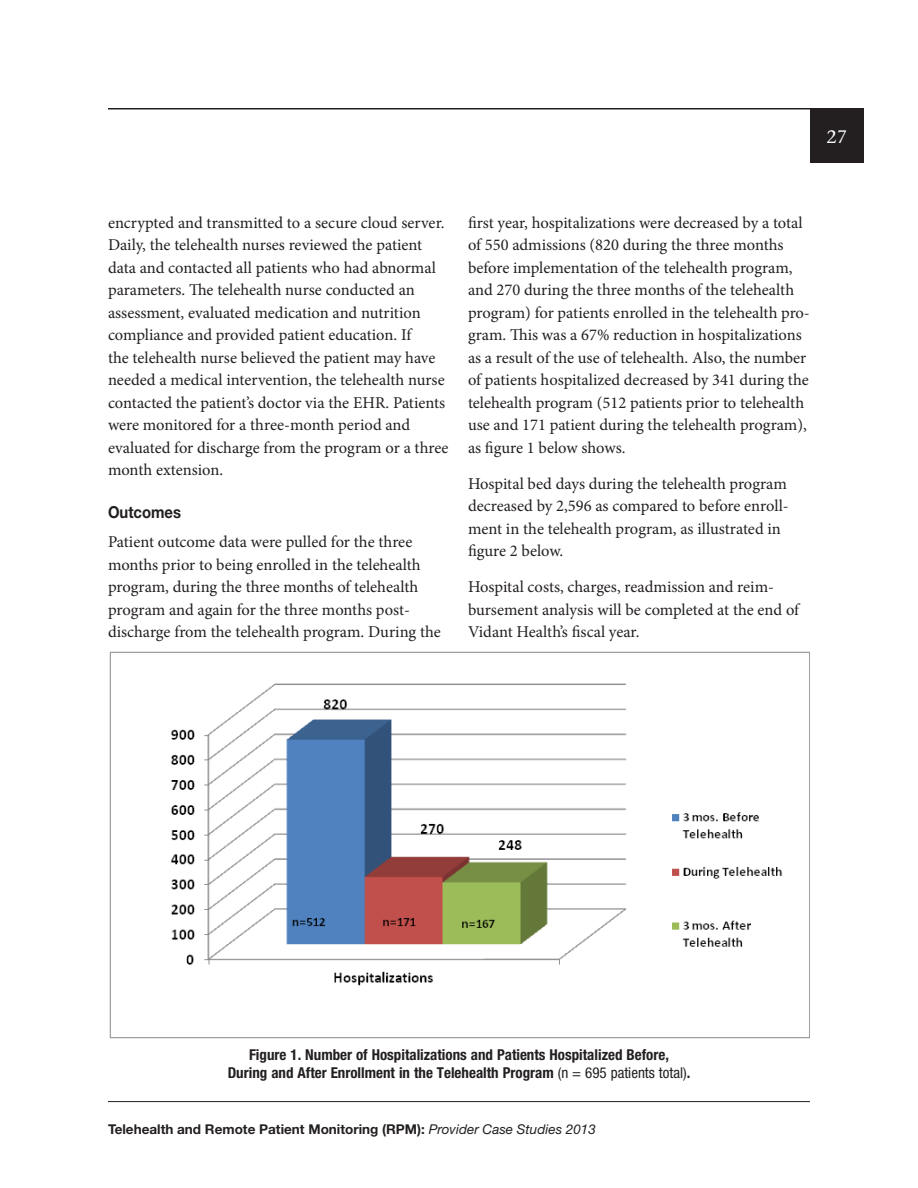
<style>
.page{position:relative;width:918px;height:1188px;background:#fff}
.page>*{position:absolute;margin:0;border:0;box-sizing:border-box;transform-origin:0 0}
.t1{font:18px "Stone Serif";color:#fff}
.body_text{font:16.5px/22.5px "Minion Pro";color:#231f20}
.Subhead_2{font:700 16.5px "Helvetica Neue";color:#231f20;scale:.9 1}
.Call_out_box{font:700 condensed 15px "Helvetica Neue";color:#231f20}
.t2{font:700 13.5px "Helvetica Neue";color:#231f20}
.s1{font-weight:400}
.s2{font-weight:400;font-style:italic}
</style>
<div class="page">
<hr style="left:108px;top:108px;width:756px;height:2px;background:#231f20">
<div style="left:810px;top:110px;width:54px;height:54px;background:#231f20"></div>
<hr style="left:108px;top:1101px;width:702px;height:1px;background:#231f20">
<img style="left:109px;top:651px;width:701px;height:387px">
<p class="t1" style="left:827px;top:126px;width:22px">27</p>
<p class="body_text" style="left:108px;top:212px;width:342px">encrypted and transmitted to a secure cloud server.<br>Daily, the telehealth nurses reviewed the patient data and contacted all patients who had abnormal parameters. The telehealth nurse conducted an assessment, evaluated medication and nutrition compliance and provided patient education. If<br>the telehealth nurse believed the patient may have needed a medical intervention, the telehealth nurse contacted the patient’s doctor via the EHR. Patients were monitored for a three-month period and evaluated for discharge from the program or a three month extension.</p>
<p class="Subhead_2" style="left:108px;top:502px;width:83px">Outcomes</p>
<p class="body_text" style="left:108px;top:531px;width:334px">Patient outcome data were pulled for the three months prior to being enrolled in the telehealth program, during the three months of telehealth program and again for the three months post&shy;discharge from the telehealth program. During the</p>
<p class="body_text" style="left:468px;top:212px;width:343px">first year, hospitalizations were decreased by a total of 550 admissions (820 during the three months before implementation of the telehealth program, and 270 during the three months of the telehealth program) for patients enrolled in the telehealth pro&shy;gram. This was a 67% reduction in hospitalizations as a result of the use of telehealth. Also, the number of patients hospitalized decreased by 341 during the telehealth program (512 patients prior to telehealth use and 171 patient during the telehealth program), as figure 1 below shows.</p>
<p class="body_text" style="left:468px;top:473px;width:322px">Hospital bed days during the telehealth program decreased by 2,596 as compared to before enroll&shy;ment in the telehealth program, as illustrated in figure 2 below.</p>
<p class="body_text" style="left:468px;top:576px;width:333px">Hospital costs, charges, readmission and reim&shy;bursement analysis will be completed at the end of<br>Vidant Health’s fiscal year.</p>
<p class="Call_out_box" style="left:249px;top:1046px;width:421px">Figure 1. Number of Hospitalizations and Patients Hospitalized Before,</p>
<p class="Call_out_box" style="left:228px;top:1064px;width:464px">During and After Enrollment in the Telehealth Program <span class="s1">(n = 695 patients total)</span>.</p>
<p class="t2" style="left:108px;top:1121px;width:489px">Telehealth and Remote Patient Monitoring (RPM): <span class="s2">Provider Case Studies 2013</span></p>
</div>
